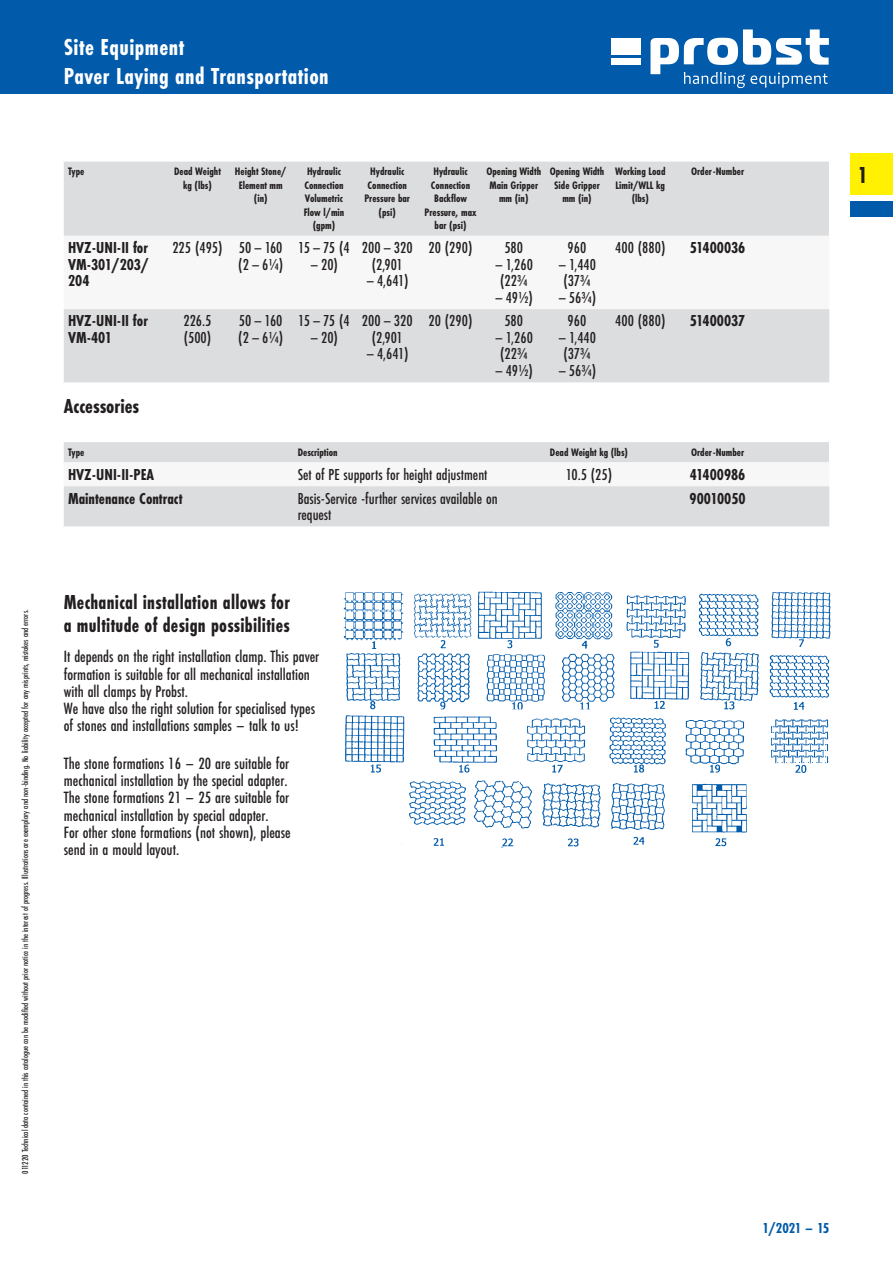
<style>
.page{position:relative;width:893px;height:1263px;background:#fff}
.page>*{position:absolute;margin:0;border:0;box-sizing:border-box;transform-origin:0 0}
.t1{font:700 24px/28.5px "Futura PT Cond";letter-spacing:.02em;color:#fff}
.t2{font:700 24px "Futura PT Cond";color:#231f20}
.t3{font:700 21px/23.2px "Futura PT Cond";letter-spacing:.015em;color:#231f20;scale:.95 1}
.t4{font:700 21px "Futura PT Cond";letter-spacing:.015em;color:#231f20}
.t5{font:500 16.95px/17.2px "Futura PT Cond";color:#231f20}
.t6{font:500 16.5px/16.5px "Futura PT Cond";color:#231f20;text-align:center}
.t7{font:700 16.5px/16.5px "Futura PT Cond";color:#231f20;text-align:justify}
.t8{font:700 15px "Futura PT Cond";letter-spacing:-.015em;color:#015aaa}
.t9{font:700 11.25px/13.5px "Futura PT Cond";color:#231f20;text-align:center}
.t10{font:500 9px "Futura PT Cond";color:#231f20}
</style>
<div class="page">
<div style="left:0;top:0;width:893px;height:94px;background:#015aaa"></div>
<div style="left:611px;top:38px;width:29px;height:17px;background:#fff"></div>
<div style="left:611px;top:58px;width:29px;height:7px;background:#fff"></div>
<svg style="left:650px;top:29px;width:179px;height:59px"></svg>
<div style="left:850px;top:153px;width:43px;height:42px;background:#fff101"></div>
<div style="left:850px;top:201px;width:43px;height:16px;background:#015aaa"></div>
<div style="left:64px;top:162px;width:765px;height:220px;background:#dcdddf"></div>
<svg style="left:64px;top:236px;width:765px;height:73px"></svg>
<div style="left:64px;top:442px;width:765px;height:84px;background:#dcdddf"></div>
<svg style="left:64px;top:462px;width:765px;height:24px"></svg>
<img style="left:343px;top:591px;width:488px;height:257px">
<p class="t10" style="left:21px;top:1174px;width:566px;rotate:-90deg">011220 Technical data contained in this catalogue can be modified without prior notice in the interest of progress. Illustrations are exemplary and non- binding. No liability accepted for any misprints, mistakes and errors.</p>
<h1 class="t1" style="left:64px;top:34px;width:266px">Site Equipment<br>Paver Laying and Transportation</h1>
<p class="t9" style="left:68px;top:165px;width:18px">Type</p>
<p class="t9" style="left:174px;top:165px;width:48px">Dead Weight kg (lbs)</p>
<p class="t9" style="left:235px;top:165px;width:53px">Height Stone/<br>Element mm (in)</p>
<p class="t9" style="left:304px;top:165px;width:42px">Hydraulic<br>Connection<br>Volumetric<br>Flow l/min (gpm)</p>
<p class="t9" style="left:364px;top:165px;width:47px">Hydraulic<br>Connection<br>Pressure bar (psi)</p>
<p class="t9" style="left:425px;top:165px;width:53px">Hydraulic<br>Connection<br>Backflow<br>Pressure, max bar (psi)</p>
<p class="t9" style="left:486px;top:165px;width:56px">Opening Width<br>Main Gripper mm (in)</p>
<p class="t9" style="left:550px;top:165px;width:56px">Opening Width<br>Side Gripper mm (in)</p>
<p class="t9" style="left:615px;top:165px;width:52px">Working Load<br>Limit/WLL kg (lbs)</p>
<p class="t9" style="left:691px;top:165px;width:55px">Order- Number</p>
<p class="t7" style="left:68px;top:240px;width:82px">HVZ- UNI- II for VM- 301/ 203/ 204</p>
<p class="t6" style="left:172px;top:240px;width:112px;text-align:right">225 (495) 50 – 160 (2 – 6¼)</p>
<p class="t6" style="left:298px;top:240px;width:53px">15 – 75 (4</p>
<p class="t6" style="left:428px;top:240px;width:45px">20 (290)</p>
<p class="t6" style="left:504px;top:240px;width:20px">580</p>
<p class="t6" style="left:495px;top:257px;width:40px">– 1,260 (22¾</p>
<p class="t6" style="left:494px;top:290px;width:40px">– 49½)</p>
<p class="t6" style="left:615px;top:240px;width:52px">400 (880)</p>
<p class="t7" style="left:690px;top:240px;width:57px">51400036</p>
<p class="t6" style="left:362px;top:240px;width:52px">200 – 320 (2,901</p>
<p class="t6" style="left:366px;top:273px;width:44px">– 4,641)</p>
<p class="t6" style="left:568px;top:240px;width:20px">960</p>
<p class="t6" style="left:558px;top:257px;width:40px">– 1,440 (37¾</p>
<p class="t6" style="left:558px;top:290px;width:40px">– 56¾)</p>
<p class="t6" style="left:310px;top:257px;width:30px">– 20)</p>
<p class="t7" style="left:68px;top:313px;width:81px">HVZ- UNI- II for<br>VM- 401</p>
<p class="t6" style="left:183px;top:313px;width:30px;text-align:left">226.5 (500)</p>
<p class="t6" style="left:238px;top:313px;width:46px;text-align:left">50 – 160 (2 – 6¼)</p>
<p class="t6" style="left:298px;top:313px;width:53px">15 – 75 (4</p>
<p class="t6" style="left:310px;top:330px;width:30px">– 20)</p>
<p class="t6" style="left:362px;top:313px;width:52px">200 – 320 (2,901</p>
<p class="t6" style="left:366px;top:346px;width:44px">– 4,641)</p>
<p class="t6" style="left:428px;top:313px;width:45px">20 (290)</p>
<p class="t6" style="left:504px;top:313px;width:20px">580</p>
<p class="t6" style="left:495px;top:330px;width:40px">– 1,260 (22¾</p>
<p class="t6" style="left:494px;top:363px;width:40px">– 49½)</p>
<p class="t6" style="left:568px;top:313px;width:20px">960</p>
<p class="t6" style="left:558px;top:330px;width:40px">– 1,440 (37¾</p>
<p class="t6" style="left:558px;top:363px;width:40px">– 56¾)</p>
<p class="t6" style="left:615px;top:313px;width:52px">400 (880)</p>
<p class="t7" style="left:690px;top:313px;width:57px">51400037</p>
<p class="t4" style="left:64px;top:396px;width:77px">Accessories</p>
<p class="t9" style="left:68px;top:446px;width:18px">Type</p>
<p class="t9" style="left:298px;top:446px;width:42px">Description</p>
<p class="t9" style="left:550px;top:446px;width:80px">Dead Weight kg (lbs)</p>
<p class="t9" style="left:691px;top:446px;width:55px">Order- Number</p>
<p class="t7" style="left:68px;top:467px;width:88px">HVZ- UNI- II- PEA</p>
<p class="t6" style="left:298px;top:467px;width:191px">Set of PE supports for height adjustment</p>
<p class="t6" style="left:566px;top:467px;width:48px">10.5 (25)</p>
<p class="t7" style="left:690px;top:467px;width:57px">41400986</p>
<p class="t7" style="left:68px;top:490px;width:116px">Maintenance Contract</p>
<p class="t6" style="left:298px;top:490px;width:201px;text-align:left">Basis-Service -further services available on request</p>
<p class="t7" style="left:690px;top:490px;width:57px">90010050</p>
<p class="t3" style="left:64px;top:591px;width:239px">Mechanical installation allows for a multitude of design possibilities</p>
<p class="t5" style="left:64px;top:649px;width:257px">It depends on the right installation clamp. This paver formation is suitable for all mechanical installation with all clamps by Probst.<br>We have also the right solution for specialised types of stones and installations samples – talk to us!</p>
<p class="t5" style="left:64px;top:755px;width:228px">The stone formations 16 – 20 are suitable for mechanical installation by the special adapter.<br>The stone formations 21 – 25 are suitable for mechanical installation by special adapter.<br>For other stone formations (not shown), please send in a mould layout.</p>
<h1 class="t2" style="left:857px;top:163px;width:12px">1</h1>
<p class="t8" style="left:762px;top:1221px;width:68px">1/2021 – 15</p>
</div>
